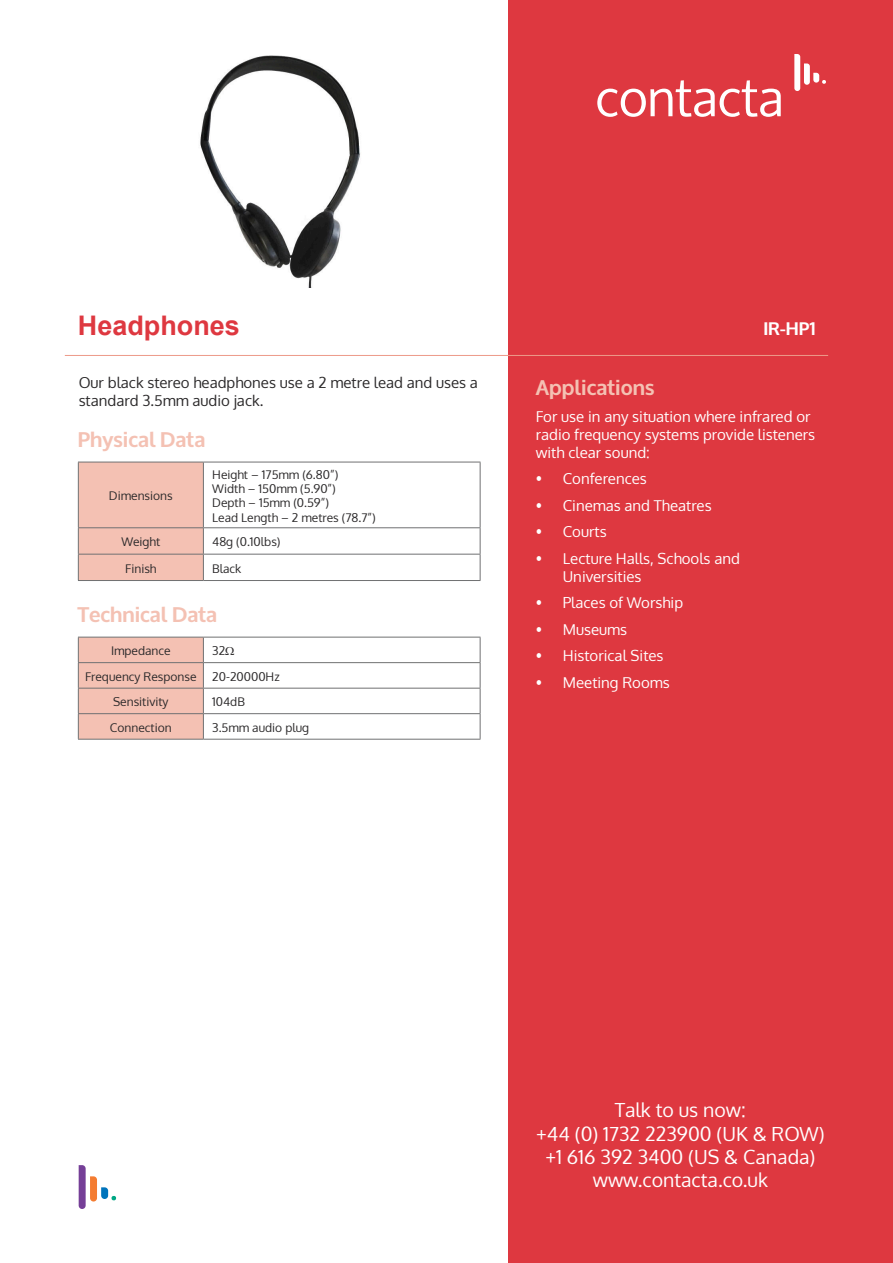
<style>
.page{position:relative;width:893px;height:1263px;background:#fff}
.page>*{position:absolute;margin:0;border:0;box-sizing:border-box;transform-origin:0 0}
.t1{font:700 27px "Arial";color:#de3840}
.t2{font:700 21px "Oxygen";color:#f4c1b3}
.t3{font:19.5px/23.4px "Oxygen";color:#fff;text-align:center}
.t4{font:700 18px "Oxygen";color:#fff}
.t5{font:15px/18px "Oxygen";color:#fff}
.t6{font:15px/18px "Oxygen";color:#2b292a}
.t7{font:12px/14.4px "Oxygen";color:#2b292a}
</style>
<div class="page">
<img style="left:200px;top:55px;width:161px;height:232px">
<div style="left:508px;top:0;width:385px;height:1263px;background:#de3840"></div>
<hr style="left:65px;top:355px;width:763px;height:1px;background:#ed9a89">
<svg style="left:79px;top:1165px;width:37px;height:44px"></svg>
<svg style="left:597px;top:80px;width:184px;height:37px"></svg>
<svg style="left:794px;top:54px;width:32px;height:37px"></svg>
<hr style="left:203px;top:527px;width:277px;height:1px;background:#707172">
<hr style="left:203px;top:554px;width:277px;height:1px;background:#707172">
<hr style="left:78px;top:580px;width:125px;height:1px;background:#707172">
<hr style="left:203px;top:462px;width:277px;height:1px;background:#707172">
<hr style="left:480px;top:462px;width:1px;height:65px;background:#707172">
<div style="left:78px;top:462px;width:126px;height:118px;background:#f4c1b3"></div>
<svg style="left:480px;top:528px;width:1px;height:52px"></svg>
<hr style="left:203px;top:580px;width:277px;height:1px;background:#707172">
<hr style="left:78px;top:527px;width:125px;height:1px;background:#707172">
<hr style="left:203px;top:637px;width:277px;height:1px;background:#707172">
<hr style="left:203px;top:662px;width:277px;height:1px;background:#707172">
<hr style="left:203px;top:688px;width:277px;height:1px;background:#707172">
<svg style="left:78px;top:637px;width:126px;height:102px"></svg>
<hr style="left:203px;top:713px;width:277px;height:1px;background:#707172">
<svg style="left:480px;top:637px;width:1px;height:102px"></svg>
<hr style="left:78px;top:739px;width:125px;height:1px;background:#707172">
<hr style="left:203px;top:739px;width:277px;height:1px;background:#707172">
<h1 class="t1" style="left:78px;top:316px;width:164px">Headphones</h1>
<p class="t4" style="left:763px;top:322px;width:54px">IR-HP1</p>
<h2 class="t2" style="left:536px;top:380px;width:120px">Applications</h2>
<p class="t5" style="left:536px;top:409px;width:281px">For use in any situation where infrared or radio frequency systems provide listeners with clear sound:</p>
<p class="t5" style="left:536px;top:471px;width:113px">• Conferences</p>
<p class="t5" style="left:536px;top:498px;width:177px">• Cinemas and Theatres</p>
<p class="t5" style="left:536px;top:524px;width:72px">• Courts</p>
<p class="t5" style="left:563px;top:551px;width:179px;text-indent:-27px">• Lecture Halls, Schools and<br>Universities</p>
<p class="t5" style="left:536px;top:595px;width:149px">• Places of Worship</p>
<p class="t5" style="left:536px;top:622px;width:93px">• Museums</p>
<p class="t5" style="left:536px;top:648px;width:129px">• Historical Sites</p>
<p class="t5" style="left:536px;top:675px;width:135px">• Meeting Rooms</p>
<p class="t6" style="left:79px;top:375px;width:401px">Our black stereo headphones use a 2 metre lead and uses a standard 3.5mm audio jack.</p>
<h2 class="t2" style="left:78px;top:432px;width:129px">Physical Data</h2>
<p class="t7" style="left:212px;top:468px;width:165px">Height – 175mm (6.80”)<br>Width – 150mm (5.90”)<br>Depth – 15mm (0.59”)<br>Lead Length – 2 metres (78.7”)</p>
<p class="t7" style="left:109px;top:490px;width:65px">Dimensions</p>
<p class="t7" style="left:122px;top:536px;width:40px">Weight</p>
<p class="t7" style="left:212px;top:536px;width:70px">48g (0.10lbs)</p>
<p class="t7" style="left:125px;top:562px;width:33px">Finish</p>
<p class="t7" style="left:212px;top:562px;width:31px">Black</p>
<h2 class="t2" style="left:78px;top:607px;width:141px">Technical Data</h2>
<p class="t7" style="left:111px;top:645px;width:61px">Impedance</p>
<p class="t7" style="left:212px;top:645px;width:15px">32</p>
<p class="t7" style="left:85px;top:670px;width:113px">Frequency Response</p>
<p class="t7" style="left:212px;top:670px;width:69px">20-20000Hz</p>
<p class="t7" style="left:113px;top:696px;width:57px">Sensitivity</p>
<p class="t7" style="left:212px;top:696px;width:34px">104dB</p>
<p class="t7" style="left:110px;top:721px;width:63px">Connection</p>
<p class="t7" style="left:212px;top:721px;width:98px">3.5mm audio plug</p>
<h3 class="t3" style="left:536px;top:1100px;width:290px">Talk to us now:<br>+44 (0) 1732 223900 (UK &amp; ROW) +1 616 392 3400 (US &amp; Canada) www.contacta.co.uk</h3>
</div>
